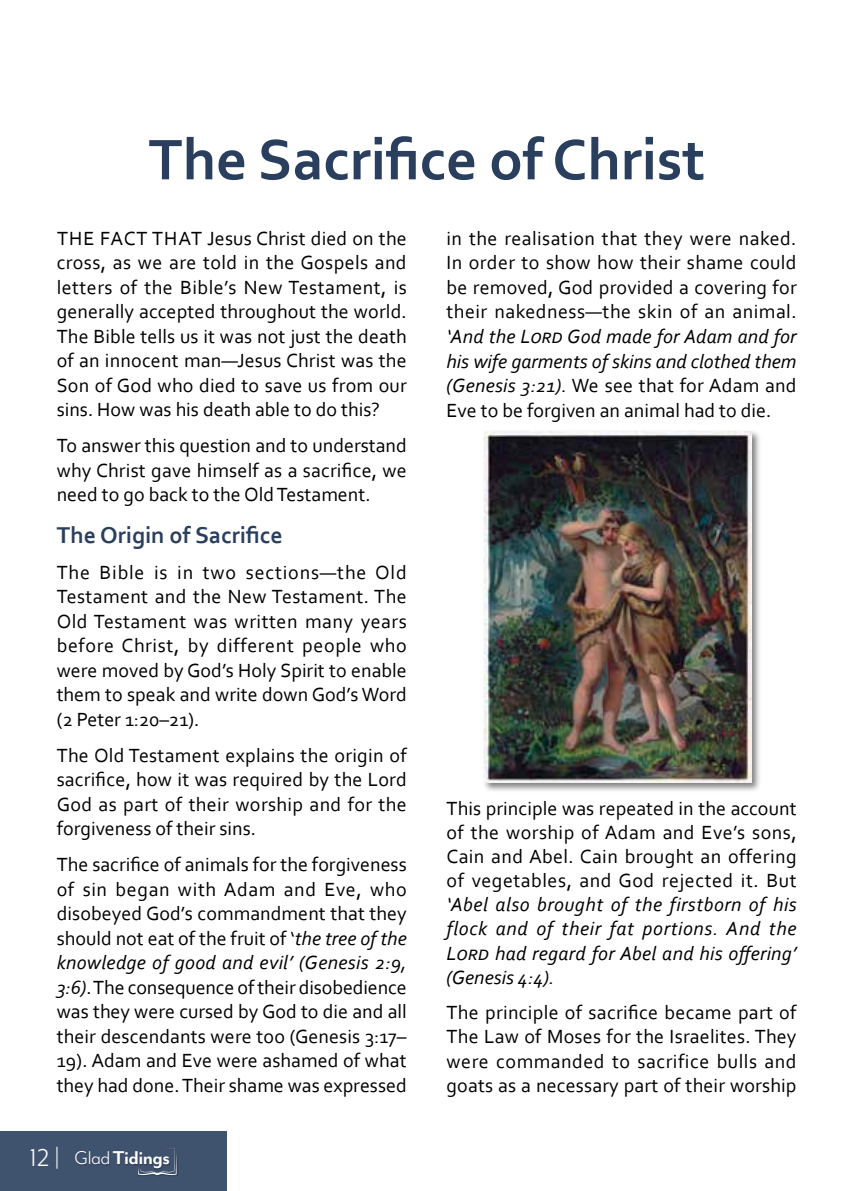
<style>
.page{position:relative;width:842px;height:1191px;background:#fff}
.page>*{position:absolute;margin:0;border:0;box-sizing:border-box;transform-origin:0 0}
.t1{font:700 60px "Corbel";color:#2a3f5e}
.t2{font:700 24px "Corbel";color:#2a3f5e}
.t3{font:700 21.4px "Mr Eaves Mod OT";letter-spacing:-.025em;color:#fff}
.t4{font:20px/24.6px "Corbel";letter-spacing:.01em;color:#000;text-align:justify}
.t5{font:italic 20px/24.2px "Corbel";letter-spacing:.01em;color:#000;text-align:justify}
.s1{font-style:italic}
.s2{font-weight:400;font-size:28px}
.s3{font-weight:400}
.s4{font-style:normal}
</style>
<div class="page">
<div style="left:482px;top:429px;width:280px;height:363px;background:#000;opacity:.5"></div>
<img style="left:484px;top:431px;width:268px;height:351px">
<div style="left:0;top:1131px;width:227px;height:60px;background:#3f526e"></div>
<img style="left:138px;top:1161px;width:40px;height:15px">
<svg style="left:138px;top:1148px;width:39px;height:27px"></svg>
<img style="left:75px;top:1148px;width:97px;height:24px">
<h1 class="t1" style="left:148px;top:122px;width:558px">The Sacrifice of Christ</h1>
<p class="t4" style="left:57px;top:225px;width:352px">THE FACT THAT Jesus Christ died on the cross, as we are told in the Gospels and letters of the Bible’s New Testament, is generally accepted throughout the world.<br>The Bible tells us it was not just the death of an innocent man—Jesus Christ was the Son of God who died to save us from our sins. How was his death able to do this?</p>
<p class="t4" style="left:57px;top:432px;width:352px">To answer this question and to understand why Christ gave himself as a sacrifice, we need to go back to the Old Testament.</p>
<p class="t2" style="left:57px;top:520px;width:227px">The Origin of Sacrifice</p>
<p class="t4" style="left:57px;top:559px;width:352px">The Bible is in two sections—the Old Testament and the New Testament. The Old Testament was written many years before Christ, by different people who were moved by God’s Holy Spirit to enable them to speak and write down God’s Word (2 Peter 1:20–21).</p>
<p class="t4" style="left:57px;top:742px;width:352px">The Old Testament explains the origin of sacrifice, how it was required by the Lord God as part of their worship and for the forgiveness of their sins.</p>
<p class="t4" style="left:57px;top:851px;width:352px">The sacrifice of animals for the forgiveness of sin began with Adam and Eve, who disobeyed God’s commandment that they should not eat of the fruit of ‘<span class="s1">the tree of the knowledge of good and evil’ (Genesis 2:9, 3:6)</span>. The consequence of their disobedience was they were cursed by God to die and all their descendants were too (Genesis 3:17– 19). Adam and Eve were ashamed of what they had done. Their shame was expressed</p>
<p class="t3" style="left:30px;top:1146px;width:142px"><span class="s2">12 |</span> <span class="s3">Glad</span> Tidings</p>
<p class="t4" style="left:446px;top:225px;width:352px">in the realisation that they were naked.<br>In order to show how their shame could be removed, God provided a covering for their nakedness—the skin of an animal.</p>
<p class="t5" style="left:446px;top:323px;width:352px">‘And the Lord God made for Adam and for his wife garments of skins and clothed them (Genesis 3:21). <span class="s4">We see that for Adam and Eve to be forgiven an animal had to die.</span></p>
<p class="t4" style="left:446px;top:795px;width:352px">This principle was repeated in the account of the worship of Adam and Eve’s sons, Cain and Abel. Cain brought an offering of vegetables, and God rejected it. But</p>
<p class="t5" style="left:446px;top:892px;width:352px">‘Abel also brought of the firstborn of his flock and of their fat portions. And the Lord had regard for Abel and his offering’ (Genesis 4:4).</p>
<p class="t4" style="left:446px;top:1000px;width:352px">The principle of sacrifice became part of The Law of Moses for the Israelites. They were commanded to sacrifice bulls and goats as a necessary part of their worship</p>
</div>
